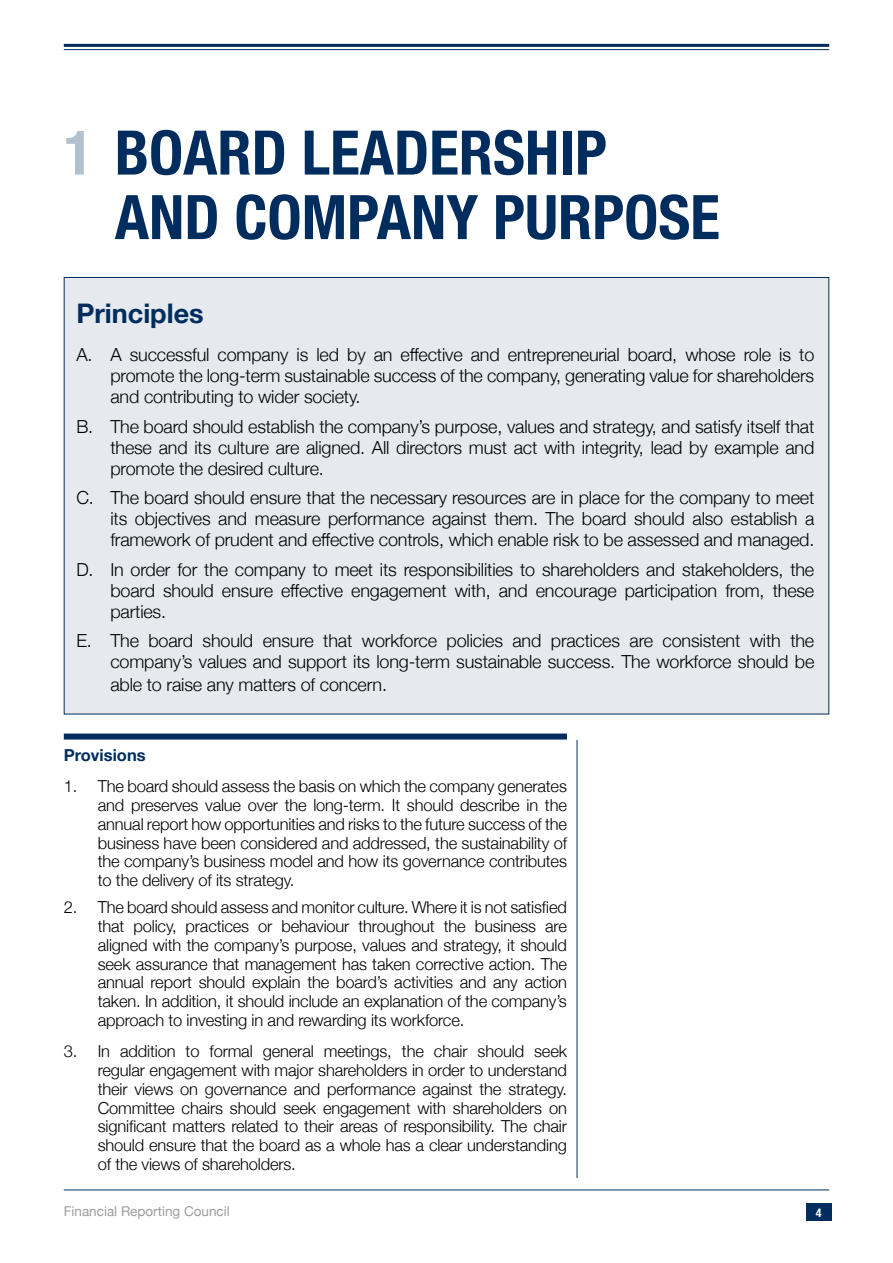
<style>
.page{position:relative;width:893px;height:1263px;background:#fff}
.page>*{position:absolute;margin:0;border:0;box-sizing:border-box;transform-origin:0 0}
.t1{font:700 condensed 61.5px/64.5px "Helvetica Neue";color:#002d5d}
.t2{font:700 27px "Helvetica Neue";color:#002d5d}
.t3{font:300 18px/21px "Helvetica Neue";letter-spacing:-.01em;color:#000;text-align:justify}
.t4{font:300 16.5px/18.8px "Helvetica Neue";letter-spacing:-.01em;color:#000;text-align:justify}
.t5{font:700 16.5px "Helvetica Neue";color:#002d5d}
.t6{font:13.5px "Helvetica Neue";color:#9d9d9c}
.t7{font:700 condensed 12px "Helvetica Neue";color:#fff}
.s1{color:#b3c0ce}
</style>
<div class="page">
<hr style="left:64px;top:44px;width:765px;height:3px;background:#002d5d">
<hr style="left:64px;top:49px;width:765px;height:1px;background:#002d5d">
<hr style="left:64px;top:1189px;width:765px;height:1px;background:#002d5d">
<div style="left:806px;top:1203px;width:25px;height:18px;background:#002d5d"></div>
<div style="left:64px;top:277px;width:765px;height:437px;background:#e6eaef;border:1px solid #002d5d"></div>
<div style="left:64px;top:733px;width:503px;height:6px;background:#002d5d"></div>
<hr style="left:577px;top:740px;width:1px;height:438px;background:#002d5d">
<h1 class="t1" style="left:115px;top:116px;width:606px;text-indent:-51px"><span class="s1">1</span> BOARD LEADERSHIP<br>AND COMPANY PURPOSE</h1>
<h2 class="t2" style="left:76px;top:292px;width:129px">Principles</h2>
<p class="t3" style="left:110px;top:343px;width:705px;text-indent:-34px">A. A successful company is led by an effective and entrepreneurial board, whose role is to promote the long-term sustainable success of the company, generating value for shareholders and contributing to wider society.</p>
<p class="t3" style="left:110px;top:415px;width:705px;text-indent:-34px">B. The board should establish the company’s purpose, values and strategy, and satisfy itself that these and its culture are aligned. All directors must act with integrity, lead by example and promote the desired culture.</p>
<p class="t3" style="left:110px;top:486px;width:705px;text-indent:-34px">C. The board should ensure that the necessary resources are in place for the company to meet its objectives and measure performance against them. The board should also establish a framework of prudent and effective controls, which enable risk to be assessed and managed.</p>
<p class="t3" style="left:110px;top:558px;width:705px;text-indent:-34px">D. In order for the company to meet its responsibilities to shareholders and stakeholders, the board should ensure effective engagement with, and encourage participation from, these parties.</p>
<p class="t3" style="left:110px;top:629px;width:705px;line-height:21.8px;text-indent:-34px">E. The board should ensure that workforce policies and practices are consistent with the company’s values and support its long-term sustainable success. The workforce should be able to raise any matters of concern.</p>
<p class="t5" style="left:64px;top:742px;width:83px">Provisions</p>
<p class="t4" style="left:98px;top:776px;width:471px;text-indent:-34px">1. The board should assess the basis on which the company generates and preserves value over the long-term. It should describe in the annual report how opportunities and risks to the future success of the business have been considered and addressed, the sustainability of the company’s business model and how its governance contributes to the delivery of its strategy.</p>
<p class="t4" style="left:98px;top:897px;width:471px;text-indent:-34px">2. The board should assess and monitor culture. Where it is not satisfied that policy, practices or behaviour throughout the business are aligned with the company’s purpose, values and strategy, it should seek assurance that management has taken corrective action. The annual report should explain the board’s activities and any action taken. In addition, it should include an explanation of the company’s approach to investing in and rewarding its workforce.</p>
<p class="t4" style="left:98px;top:1041px;width:471px;text-indent:-34px">3. In addition to formal general meetings, the chair should seek regular engagement with major shareholders in order to understand their views on governance and performance against the strategy.<br>Committee chairs should seek engagement with shareholders on significant matters related to their areas of responsibility. The chair should ensure that the board as a whole has a clear understanding of the views of shareholders.</p>
<p class="t6" style="left:64px;top:1202px;width:168px">Financial Reporting Council</p>
<p class="t7" style="left:816px;top:1202px;width:7px">4</p>
</div>
